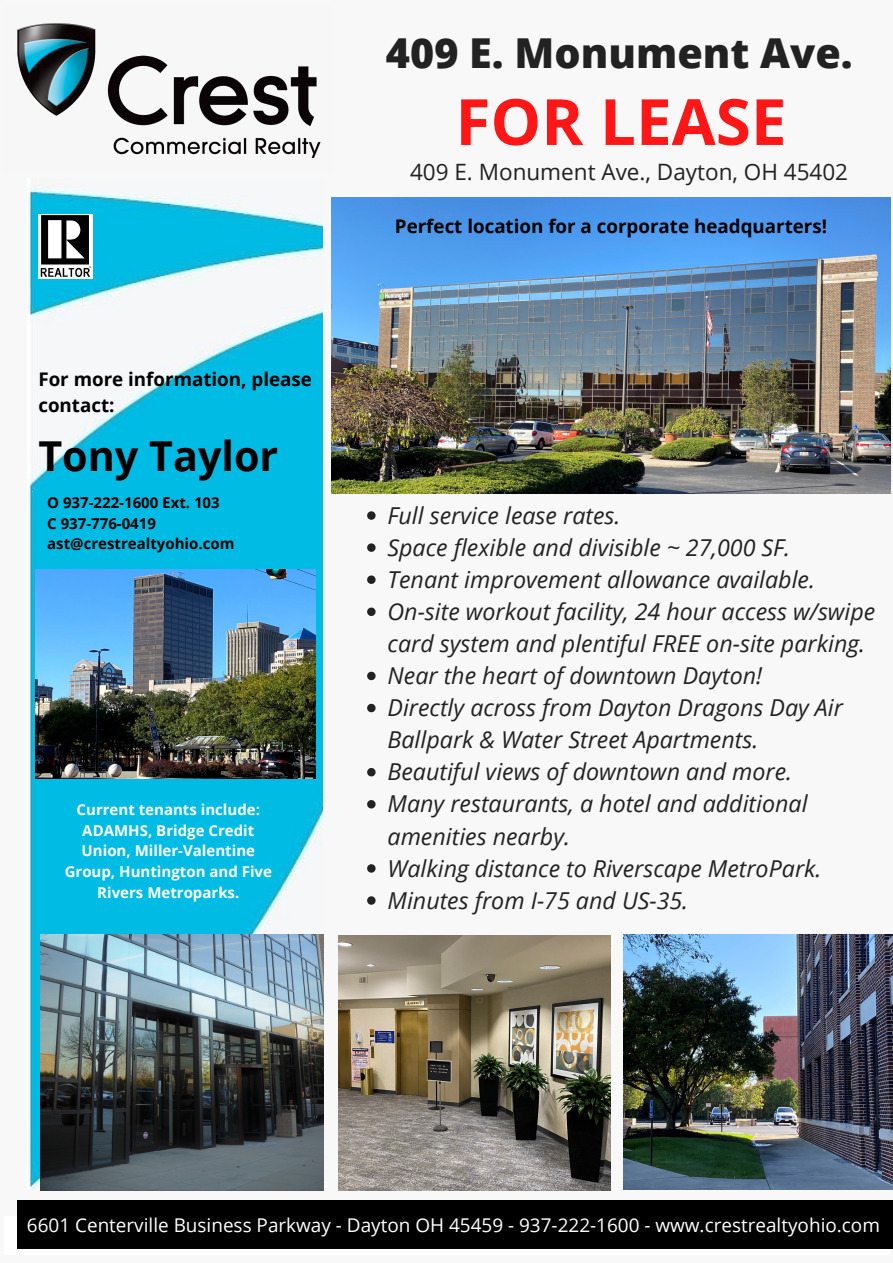
<style>
.page{position:relative;width:893px;height:1263px;background:#f8f8f8}
.page>*{position:absolute;margin:0;border:0;box-sizing:border-box;transform-origin:0 0}
.t1{font:700 63.75px "Open Sans";color:#ff1616}
.t2{font:800 41.25px "Open Sans";color:#222}
.t3{font:700 41.25px "Open Sans";color:#000}
.t4{font:italic 23.25px/32.1px "Open Sans";color:#222}
.t5{font:22.5px "Open Sans";color:#222}
.t6{font:18.9px "Open Sans";color:#fff}
.t7{font:700 18.75px/25.9px "Open Sans";color:#000}
.t8{font:700 15px/20.9px "Open Sans";color:#fff;text-align:center}
.t9{font:700 15px/20.9px "Open Sans";color:#000}
</style>
<div class="page">
<img style="left:17px;top:23px;width:304px;height:135px">
<img style="left:28px;top:184px;width:295px;height:1005px">
<div style="left:835px;top:1217px;width:55px;height:37px;background:#fff"></div>
<div style="left:41px;top:1217px;width:829px;height:37px;background:#fff"></div>
<div style="left:4px;top:1217px;width:55px;height:37px;background:#fff"></div>
<img style="left:38px;top:214px;width:54px;height:64px">
<div style="left:17px;top:1200px;width:876px;height:49px;background:#000"></div>
<img style="left:339px;top:936px;width:271px;height:254px">
<img style="left:331px;top:197px;width:559px;height:297px">
<img style="left:623px;top:935px;width:270px;height:254px">
<img style="left:40px;top:935px;width:283px;height:255px">
<img style="left:36px;top:569px;width:279px;height:210px">
<svg style="left:367px;top:511px;width:8px;height:9px"></svg>
<svg style="left:367px;top:543px;width:8px;height:9px"></svg>
<svg style="left:367px;top:575px;width:8px;height:9px"></svg>
<svg style="left:367px;top:607px;width:8px;height:9px"></svg>
<svg style="left:367px;top:672px;width:8px;height:8px"></svg>
<svg style="left:367px;top:704px;width:8px;height:8px"></svg>
<svg style="left:367px;top:768px;width:8px;height:8px"></svg>
<svg style="left:367px;top:800px;width:8px;height:8px"></svg>
<svg style="left:367px;top:864px;width:8px;height:9px"></svg>
<svg style="left:367px;top:896px;width:8px;height:9px"></svg>
<h2 class="t2" style="left:386px;top:24px;width:468px">409 E. Monument Ave.</h2>
<p class="t7" style="left:38px;top:366px;width:275px">For more information, please contact:</p>
<h2 class="t3" style="left:38px;top:427px;width:241px">Tony Taylor</h2>
<p class="t9" style="left:47px;top:491px;width:189px">O 937-222-1600 Ext. 103<br>C 937-776-0419 ast@crestrealtyohio.com</p>
<p class="t8" style="left:65px;top:798px;width:209px">Current tenants include:<br>ADAMHS, Bridge Credit<br>Union, Miller-Valentine<br>Group, Huntington and Five<br>Rivers Metroparks.</p>
<h1 class="t1" style="left:455px;top:77px;width:333px">FOR LEASE</h1>
<p class="t5" style="left:410px;top:156px;width:439px">409 E. Monument Ave., Dayton, OH 45402</p>
<p class="t7" style="left:395px;top:213px;width:434px">Perfect location for a corporate headquarters!</p>
<p class="t4" style="left:387px;top:499px;width:489px">Full service lease rates.<br>Space flexible and divisible ~ 27,000 SF.<br>Tenant improvement allowance available.<br>On-site workout facility, 24 hour access w/swipe card system and plentiful FREE on-site parking.<br>Near the heart of downtown Dayton!<br>Directly across from Dayton Dragons Day Air Ballpark &amp; Water Street Apartments.<br>Beautiful views of downtown and more.<br>Many restaurants, a hotel and additional amenities nearby.<br>Walking distance to Riverscape MetroPark.<br>Minutes from I-75 and US-35.</p>
<p class="t6" style="left:27px;top:1211px;width:854px">6601 Centerville Business Parkway - Dayton OH 45459 - 937-222-1600 - www.crestrealtyohio.com</p>
</div>
